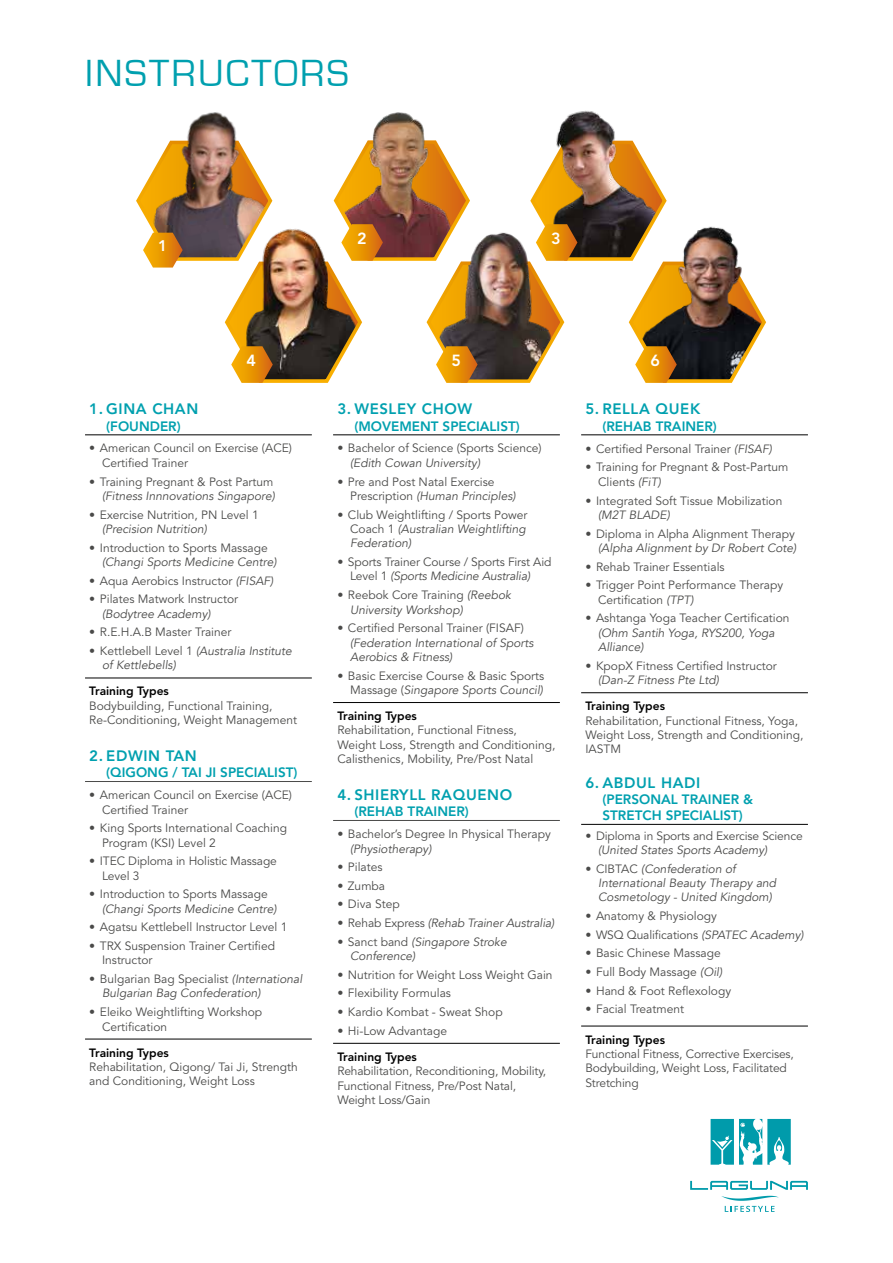
<style>
.page{position:relative;width:893px;height:1263px;background:#fff}
.page>*{position:absolute;margin:0;border:0;box-sizing:border-box;transform-origin:0 0}
.t1{font:39px "Eurostile";letter-spacing:.06em;color:#00a0af}
.t2{font:800 16.05px "Avenir";color:#fff}
.t3{font:800 15.3px "Avenir";color:#fff}
.t4{font:800 15px "Avenir";letter-spacing:.04em;color:#00a0af}
.t5{font:800 13.5px/16.2px "Avenir";color:#00a0af}
.t6{font:12px/14.4px "Avenir";color:#4a4a49}
.t7{font:italic 12px/14.4px "Avenir";color:#4a4a49}
.t8{font:800 12px "Avenir";color:#000}
.s1{font-style:italic}
.s2{font-style:normal}
</style>
<div class="page">
<img style="left:372px;top:112px;width:53px;height:27px">
<img style="left:187px;top:112px;width:49px;height:27px">
<img style="left:556px;top:110px;width:59px;height:29px">
<hr style="left:85px;top:435px;width:227px;height:1px;background:#000">
<hr style="left:85px;top:678px;width:227px;height:1px;background:#000">
<hr style="left:85px;top:781px;width:227px;height:1px;background:#4a4a49">
<hr style="left:85px;top:1039px;width:227px;height:1px;background:#000">
<hr style="left:333px;top:435px;width:227px;height:1px;background:#000">
<hr style="left:333px;top:702px;width:227px;height:1px;background:#000">
<hr style="left:333px;top:820px;width:227px;height:1px;background:#4a4a49">
<hr style="left:333px;top:1043px;width:227px;height:1px;background:#000">
<hr style="left:581px;top:435px;width:227px;height:1px;background:#000">
<hr style="left:581px;top:692px;width:227px;height:1px;background:#000">
<hr style="left:581px;top:824px;width:227px;height:1px;background:#000">
<hr style="left:581px;top:1026px;width:227px;height:1px;background:#000">
<img style="left:136px;top:139px;width:630px;height:244px">
<img style="left:650px;top:204px;width:103px;height:126px">
<svg style="left:690px;top:1181px;width:118px;height:9px"></svg>
<svg style="left:721px;top:1196px;width:58px;height:16px"></svg>
<svg style="left:711px;top:1119px;width:80px;height:46px"></svg>
<h1 class="t1" style="left:85px;top:52px;width:265px">INSTRUCTORS</h1>
<p class="t3" style="left:158px;top:237px;width:11px">1</p>
<h2 class="t2" style="left:357px;top:229px;width:11px">2</h2>
<h2 class="t2" style="left:551px;top:229px;width:11px">3</h2>
<h2 class="t2" style="left:247px;top:351px;width:11px">4</h2>
<h2 class="t2" style="left:650px;top:351px;width:11px">6</h2>
<h2 class="t2" style="left:452px;top:351px;width:11px">5</h2>
<p class="t4" style="left:89px;top:400px;width:111px">1. GINA CHAN</p>
<p class="t5" style="left:106px;top:418px;width:76px">(FOUNDER)</p>
<p class="t6" style="left:102px;top:441px;width:191px;text-indent:-13px">• American Council on Exercise (ACE)<br>Certified Trainer</p>
<p class="t6" style="left:89px;top:474px;width:186px">• Training Pregnant &amp; Post Partum</p>
<p class="t7" style="left:102px;top:489px;width:174px">(Fitness Innnovations Singapore)</p>
<p class="t6" style="left:89px;top:508px;width:171px">• Exercise Nutrition, PN Level 1</p>
<p class="t7" style="left:102px;top:522px;width:106px">(Precision Nutrition)</p>
<p class="t6" style="left:89px;top:541px;width:180px">• Introduction to Sports Massage</p>
<p class="t7" style="left:102px;top:555px;width:176px">(Changi Sports Medicine Centre)</p>
<p class="t6" style="left:89px;top:574px;width:186px">• Aqua Aerobics Instructor <span class="s1">(FISAF)</span></p>
<p class="t6" style="left:89px;top:592px;width:150px">• Pilates Matwork Instructor</p>
<p class="t7" style="left:102px;top:607px;width:110px">(Bodytree Academy)</p>
<p class="t6" style="left:89px;top:625px;width:144px">• R.E.H.A.B Master Trainer</p>
<p class="t7" style="left:102px;top:644px;width:191px;text-indent:-13px"><span class="s2">• Kettlebell Level 1</span> (Australia Institute of Kettlebells)</p>
<p class="t8" style="left:89px;top:684px;width:81px">Training Types</p>
<p class="t6" style="left:89px;top:699px;width:209px">Bodybuilding, Functional Training,<br>Re-Conditioning, Weight Management</p>
<p class="t4" style="left:89px;top:747px;width:109px">2. EDWIN TAN</p>
<p class="t5" style="left:106px;top:764px;width:193px">(QIGONG / TAI JI SPECIALIST)</p>
<p class="t6" style="left:102px;top:788px;width:191px;text-indent:-13px">• American Council on Exercise (ACE)<br>Certified Trainer</p>
<p class="t6" style="left:102px;top:821px;width:187px;text-indent:-13px">• King Sports International Coaching<br>Program (KSI) Level 2</p>
<p class="t6" style="left:102px;top:854px;width:176px;text-indent:-13px">• ITEC Diploma in Holistic Massage<br>Level 3</p>
<p class="t6" style="left:89px;top:887px;width:180px">• Introduction to Sports Massage</p>
<p class="t7" style="left:102px;top:901px;width:176px">(Changi Sports Medicine Centre)</p>
<p class="t6" style="left:89px;top:920px;width:200px">• Agatsu Kettlebell Instructor Level 1</p>
<p class="t6" style="left:102px;top:939px;width:174px;text-indent:-13px">• TRX Suspension Trainer Certified<br>Instructor</p>
<p class="t7" style="left:102px;top:972px;width:202px;text-indent:-13px"><span class="s2">• Bulgarian Bag Specialist</span> (International<br>Bulgarian Bag Confederation)</p>
<p class="t6" style="left:102px;top:1005px;width:162px;text-indent:-13px">• Eleiko Weightlifting Workshop<br>Certification</p>
<p class="t8" style="left:89px;top:1045px;width:81px">Training Types</p>
<p class="t6" style="left:89px;top:1060px;width:210px">Rehabilitation, Qigong/ Tai Ji, Strength and Conditioning, Weight Loss</p>
<p class="t4" style="left:337px;top:400px;width:136px">3. WESLEY CHOW</p>
<p class="t5" style="left:354px;top:418px;width:167px">(MOVEMENT SPECIALIST)</p>
<p class="t6" style="left:337px;top:441px;width:206px">• Bachelor of Science (Sports Science)</p>
<p class="t7" style="left:350px;top:456px;width:132px">(Edith Cowan University)</p>
<p class="t6" style="left:350px;top:474px;width:167px;text-indent:-13px">• Pre and Post Natal Exercise<br>Prescription <span class="s1">(Human Principles)</span></p>
<p class="t6" style="left:350px;top:508px;width:179px;text-indent:-13px">• Club Weightlifting / Sports Power<br>Coach 1 <span class="s1">(Australian Weightlifting<br>Federation)</span></p>
<p class="t6" style="left:350px;top:555px;width:203px;text-indent:-13px">• Sports Trainer Course / Sports First Aid<br>Level 1 <span class="s1">(Sports Medicine Australia)</span></p>
<p class="t7" style="left:350px;top:588px;width:162px;text-indent:-13px"><span class="s2">• Reebok Core Training</span> (Reebok<br>University Workshop)</p>
<p class="t6" style="left:337px;top:621px;width:188px">• Certified Personal Trainer (FISAF)</p>
<p class="t7" style="left:350px;top:635px;width:185px">(Federation International of Sports<br>Aerobics &amp; Fitness)</p>
<p class="t6" style="left:337px;top:669px;width:208px;text-align:right">• Basic Exercise Course &amp; Basic Sports<br>Massage (<span class="s1">Singapore Sports Council)</span></p>
<p class="t8" style="left:337px;top:709px;width:81px">Training Types</p>
<p class="t6" style="left:337px;top:723px;width:219px">Rehabilitation, Functional Fitness,<br>Weight Loss, Strength and Conditioning,<br>Calisthenics, Mobility, Pre/Post Natal</p>
<p class="t4" style="left:337px;top:786px;width:176px">4. SHIERYLL RAQUENO</p>
<p class="t5" style="left:354px;top:803px;width:116px">(REHAB TRAINER)</p>
<p class="t6" style="left:337px;top:827px;width:215px">• Bachelor’s Degree In Physical Therapy</p>
<p class="t7" style="left:350px;top:841px;width:83px">(Physiotherapy)</p>
<p class="t6" style="left:337px;top:860px;width:47px">• Pilates</p>
<p class="t6" style="left:337px;top:879px;width:49px">• Zumba</p>
<p class="t6" style="left:337px;top:897px;width:64px">• Diva Step</p>
<p class="t7" style="left:337px;top:916px;width:218px"><span class="s2">• Rehab Express</span> (Rehab Trainer Australia)</p>
<p class="t7" style="left:350px;top:935px;width:158px;text-indent:-13px"><span class="s2">• Sanct band</span> (Singapore Stroke<br>Conference)</p>
<p class="t6" style="left:337px;top:968px;width:217px">• Nutrition for Weight Loss Weight Gain</p>
<p class="t6" style="left:337px;top:986px;width:115px">• Flexibility Formulas</p>
<p class="t6" style="left:337px;top:1005px;width:167px">• Kardio Kombat - Sweat Shop</p>
<p class="t6" style="left:337px;top:1024px;width:111px">• Hi-Low Advantage</p>
<p class="t8" style="left:337px;top:1049px;width:81px">Training Types</p>
<p class="t6" style="left:337px;top:1064px;width:210px">Rehabilitation, Reconditioning, Mobility,<br>Functional Fitness, Pre/Post Natal,<br>Weight Loss/Gain</p>
<p class="t4" style="left:585px;top:400px;width:116px">5. RELLA QUEK</p>
<p class="t5" style="left:602px;top:418px;width:116px">(REHAB TRAINER)</p>
<p class="t6" style="left:585px;top:442px;width:188px">• Certified Personal Trainer <span class="s1">(FISAF)</span></p>
<p class="t6" style="left:598px;top:460px;width:192px;text-indent:-13px">• Training for Pregnant &amp; Post-Partum<br>Clients <span class="s1">(FiT)</span></p>
<p class="t6" style="left:585px;top:493px;width:199px">• Integrated Soft Tissue Mobilization</p>
<p class="t7" style="left:598px;top:508px;width:73px">(M2T BLADE)</p>
<p class="t6" style="left:585px;top:527px;width:211px">• Diploma in Alpha Alignment Therapy</p>
<p class="t7" style="left:598px;top:541px;width:200px">(Alpha Alignment by Dr Robert Cote)</p>
<p class="t6" style="left:585px;top:560px;width:141px">• Rehab Trainer Essentials</p>
<p class="t6" style="left:598px;top:578px;width:186px;text-indent:-13px">• Trigger Point Performance Therapy<br>Certification <span class="s1">(TPT)</span></p>
<p class="t6" style="left:585px;top:611px;width:206px">• Ashtanga Yoga Teacher Certification</p>
<p class="t7" style="left:598px;top:626px;width:178px">(Ohm Santih Yoga, RYS200, Yoga<br>Alliance)</p>
<p class="t6" style="left:585px;top:659px;width:193px">• KpopX Fitness Certified Instructor</p>
<p class="t7" style="left:598px;top:673px;width:122px">(Dan-Z Fitness Pte Ltd)</p>
<p class="t8" style="left:585px;top:699px;width:81px">Training Types</p>
<p class="t6" style="left:585px;top:714px;width:219px">Rehabilitation, Functional Fitness, Yoga,<br>Weight Loss, Strength and Conditioning,<br>IASTM</p>
<p class="t4" style="left:585px;top:774px;width:116px">6. ABDUL HADI</p>
<p class="t5" style="left:602px;top:791px;width:152px">(PERSONAL TRAINER &amp;<br>STRETCH SPECIALIST)</p>
<p class="t6" style="left:585px;top:828px;width:219px">• Diploma in Sports and Exercise Science</p>
<p class="t7" style="left:598px;top:843px;width:171px">(United States Sports Academy)</p>
<p class="t7" style="left:598px;top:861px;width:180px;text-indent:-13px"><span class="s2">• CIBTAC</span> (Confederation of<br>International Beauty Therapy and<br>Cosmetology - United Kingdom)</p>
<p class="t6" style="left:585px;top:909px;width:133px">• Anatomy &amp; Physiology</p>
<p class="t6" style="left:585px;top:928px;width:220px">• WSQ Qualifications <span class="s1">(SPATEC Academy)</span></p>
<p class="t6" style="left:585px;top:946px;width:137px">• Basic Chinese Massage</p>
<p class="t6" style="left:585px;top:965px;width:138px">• Full Body Massage <span class="s1">(Oil)</span></p>
<p class="t6" style="left:585px;top:984px;width:147px">• Hand &amp; Foot Reflexology</p>
<p class="t6" style="left:585px;top:1002px;width:100px">• Facial Treatment</p>
<p class="t8" style="left:585px;top:1032px;width:81px">Training Types</p>
<p class="t6" style="left:585px;top:1047px;width:210px">Functional Fitness, Corrective Exercises,<br>Bodybuilding, Weight Loss, Facilitated<br>Stretching</p>
</div>
